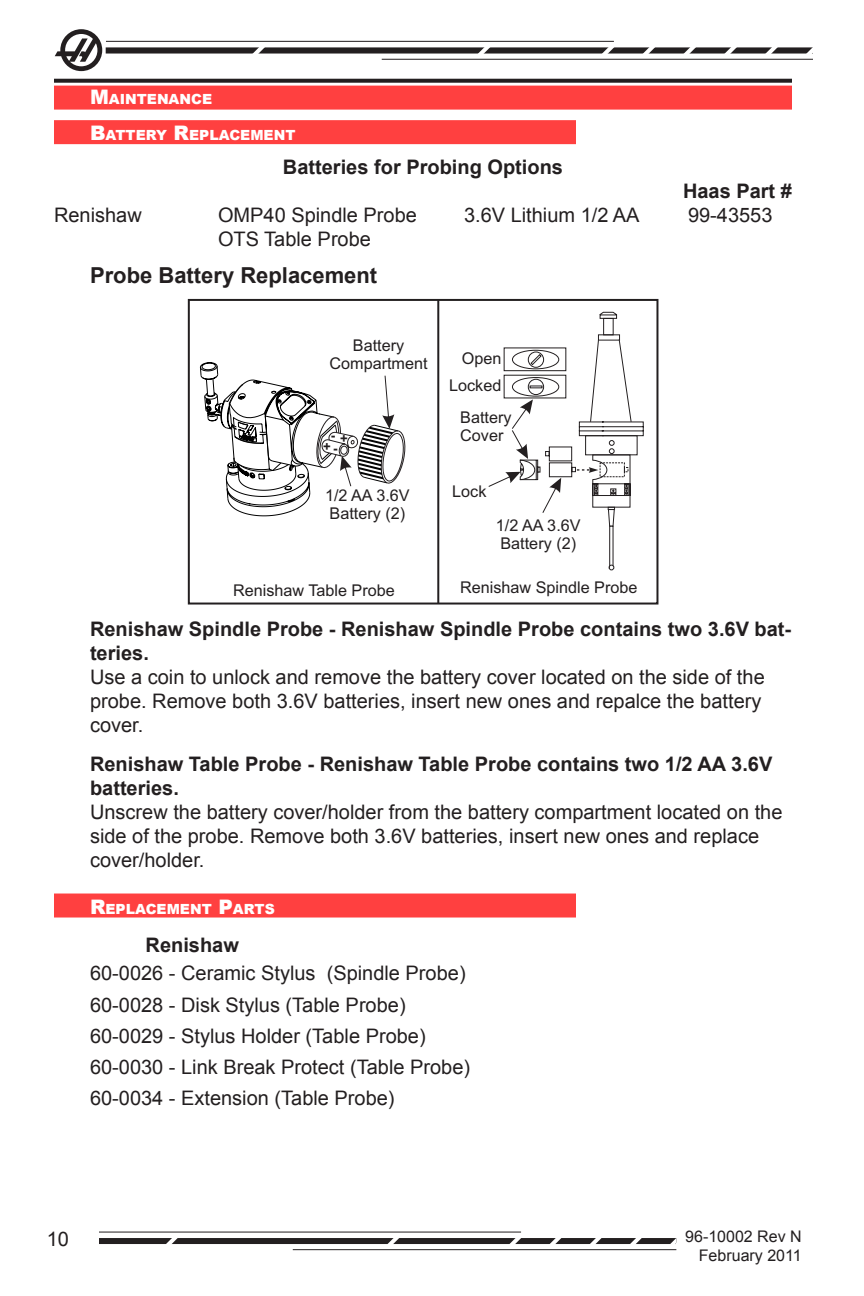
<style>
.page{position:relative;width:864px;height:1296px;background:#fff}
.page>*{position:absolute;margin:0;border:0;box-sizing:border-box;transform-origin:0 0}
.BOLD{font:700 22px "Arial";color:#231f20}
.Body_text{font:20px/24px "Arial";color:#231f20}
.Body_text-2{font:700 20px/24px "Arial";color:#231f20}
.t1{font:16.2px/18px "Arial";color:#231f20}
.t2{font:16px/19.2px "Arial";color:#231f20;text-align:right}
.Headline_3r{font:900 14px "Arial";color:#fff}
.Headline_2r{font:900 14px "Arial";color:#fff}
.t3{font:700 13.2px/10px "Arial";color:#231f20}
.s1{font-size:20px}
</style>
<div class="page">
<svg style="left:55px;top:29px;width:47px;height:42px"></svg>
<div style="left:106px;top:47px;width:706px;height:7px;background:#231f20"></div>
<svg style="left:244px;top:40px;width:568px;height:20px"></svg>
<hr style="left:106px;top:41px;width:508px;height:1px;background:#231f20">
<hr style="left:382px;top:59px;width:430px;height:1px;background:#231f20">
<svg style="left:99px;top:1231px;width:577px;height:20px"></svg>
<svg style="left:54px;top:79px;width:738px;height:4px;background:#322e2f"></svg>
<div style="left:54px;top:86px;width:738px;height:24px;background:#ff4040"></div>
<div style="left:54px;top:120px;width:522px;height:24px;background:#ff4040"></div>
<div style="left:54px;top:894px;width:522px;height:24px;background:#ff4040"></div>
<hr style="left:437px;top:299px;width:2px;height:305px;background:#231f20">
<svg style="left:488px;top:311px;width:156px;height:260px"></svg>
<svg style="left:199px;top:362px;width:207px;height:155px"></svg>
<div style="left:188px;top:299px;width:470px;height:306px;border:2px solid #231f20"></div>
<p class="Headline_2r" style="left:90px;top:91px;width:124px"><span class="s1">M</span>AINTENANCE</p>
<p class="Headline_3r" style="left:90px;top:127px;width:207px"><span class="s1">B</span>ATTERY <span class="s1">R</span>EPLACEMENT</p>
<p class="Body_text-2" style="left:283px;top:156px;width:282px">Batteries for Probing Options</p>
<p class="Body_text-2" style="left:683px;top:180px;width:110px">Haas Part #</p>
<p class="Body_text" style="left:54px;top:204px;width:89px">Renishaw</p>
<p class="Body_text" style="left:218px;top:204px;width:200px">OMP40 Spindle Probe</p>
<p class="Body_text" style="left:464px;top:204px;width:177px">3.6V Lithium 1/2 AA</p>
<p class="Body_text" style="left:688px;top:204px;width:86px">99-43553</p>
<p class="Body_text" style="left:218px;top:228px;width:155px">OTS Table Probe</p>
<p class="BOLD" style="left:90px;top:261px;width:289px">Probe Battery Replacement</p>
<p class="t1" style="left:330px;top:337px;width:100px;text-align:center">Battery<br>Compartment</p>
<p class="t3" style="left:323px;top:432px;width:26px;text-indent:8px">- + +-</p>
<p class="t1" style="left:325px;top:488px;width:86px">1/2 AA 3.6V<br>Battery (2)</p>
<p class="t1" style="left:233px;top:583px;width:163px">Renishaw Table Probe</p>
<p class="t1" style="left:462px;top:351px;width:41px">Open</p>
<p class="t1" style="left:449px;top:377px;width:54px">Locked</p>
<p class="t1" style="left:460px;top:410px;width:53px">Battery<br>Cover</p>
<p class="t1" style="left:452px;top:484px;width:36px">Lock</p>
<p class="t1" style="left:496px;top:517px;width:86px">1/2 AA 3.6V<br>Battery (2)</p>
<p class="t1" style="left:460px;top:580px;width:179px">Renishaw Spindle Probe</p>
<p class="Body_text-2" style="left:90px;top:618px;width:703px">Renishaw Spindle Probe - Renishaw Spindle Probe contains two 3.6V bat&shy;teries.</p>
<p class="Body_text" style="left:90px;top:666px;width:676px">Use a coin to unlock and remove the battery cover located on the side of the probe. Remove both 3.6V batteries, insert new ones and repalce the battery cover.</p>
<p class="Body_text-2" style="left:90px;top:753px;width:684px">Renishaw Table Probe - Renishaw Table Probe contains two 1/2 AA 3.6V batteries.</p>
<p class="Body_text" style="left:90px;top:800px;width:694px">Unscrew the battery cover/holder from the battery compartment located on the side of the probe. Remove both 3.6V batteries, insert new ones and replace cover/holder.</p>
<p class="Headline_3r" style="left:90px;top:900px;width:185px"><span class="s1">R</span>EPLACEMENT <span class="s1">P</span>ARTS</p>
<p class="Body_text-2" style="left:146px;top:934px;width:95px">Renishaw</p>
<p class="Body_text" style="left:90px;top:962px;width:377px">60-0026 - Ceramic Stylus (Spindle Probe)</p>
<p class="Body_text" style="left:90px;top:993px;width:317px">60-0028 - Disk Stylus (Table Probe)</p>
<p class="Body_text" style="left:90px;top:1024px;width:337px">60-0029 - Stylus Holder (Table Probe)</p>
<p class="Body_text" style="left:90px;top:1055px;width:382px">60-0030 - Link Break Protect (Table Probe)</p>
<p class="Body_text" style="left:90px;top:1086px;width:306px">60-0034 - Extension (Table Probe)</p>
<p class="Body_text" style="left:47px;top:1227px;width:24px">10</p>
<p class="t2" style="left:685px;top:1227px;width:118px">96-10002 Rev N<br>February 2011</p>
</div>
